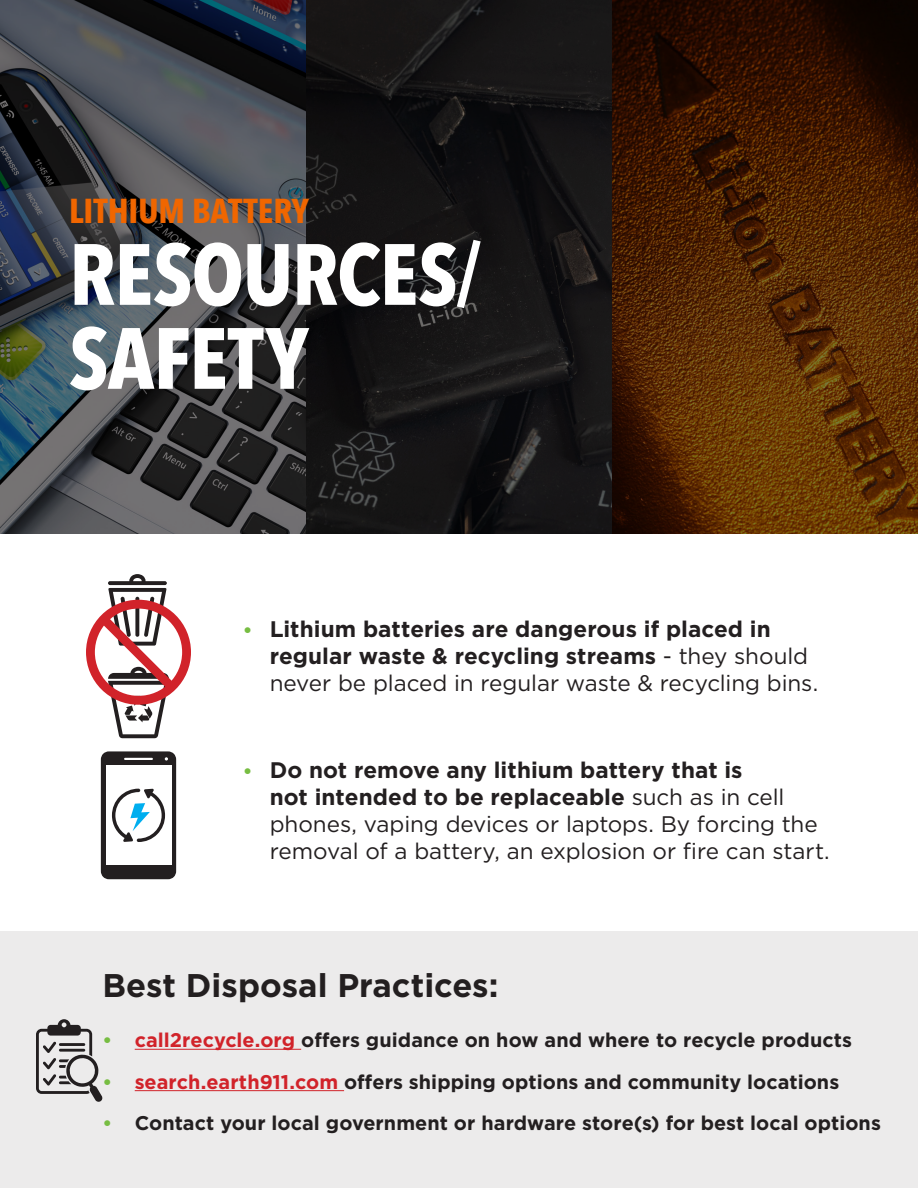
<style>
.page{position:relative;width:918px;height:1188px;background:#fff}
.page>*{position:absolute;margin:0;border:0;box-sizing:border-box;transform-origin:0 0}
.t1{font:700 85.8px/84px "Avenir Next Condensed";letter-spacing:-.01em;color:#fff}
.t2{font:700 34.5px "Avenir Next Condensed";color:#f06600}
.t3{font:700 32.7px "Gotham";color:#231f20}
.t4{font:22.5px/27px "Gotham";letter-spacing:-.005em;color:#231f20}
.t5{font:700 22.5px/27px "Gotham";color:#231f20}
.t6{font:700 19.8px "Gotham";letter-spacing:.005em;color:#231f20}
.s1{font-size:19.5px;color:#77bd42}
.s2{font-weight:400}
.s3{font-weight:700;font-size:19.5px;color:#77bd42}
.s4{font-weight:700}
.s5{color:#d1232a}
</style>
<div class="page">
<svg style="left:0;top:0;width:918px;height:533px;background:#342820"></svg>
<div style="left:86px;top:600px;width:105px;height:105px;border:9px solid #d1232a;border-radius:50%"></div>
<svg style="left:93px;top:574px;width:90px;height:164px"></svg>
<svg style="left:101px;top:751px;width:75px;height:128px"></svg>
<div style="left:0;top:932px;width:918px;height:256px;background:#ecebeb"></div>
<hr style="left:135px;top:1049px;width:166px;height:1px;background:#d1232a">
<hr style="left:135px;top:1090px;width:209px;height:1px;background:#d1232a">
<p class="t2" style="left:69px;top:189px;width:241px">LITHIUM BATTERY</p>
<p class="t1" style="left:69px;top:232px;width:414px">RESOURCES/<br>SAFETY</p>
<p class="t5" style="left:270px;top:615px;width:550px;text-indent:-27px"><span class="s1">•</span> Lithium batteries are dangerous if placed in regular waste &amp; recycling streams <span class="s2">- they should never be placed in regular waste &amp; recycling bins.</span></p>
<p class="t4" style="left:270px;top:756px;width:561px;text-indent:-27px"><span class="s3">•</span> <span class="s4">Do not remove any lithium battery that is<br>not intended to be replaceable</span> such as in cell phones, vaping devices or laptops. By forcing the removal of a battery, an explosion or fire can start.</p>
<p class="t3" style="left:102px;top:964px;width:398px">Best Disposal Practices:</p>
<p class="t6" style="left:102px;top:1027px;width:751px"><span class="s1">•</span> <span class="s5">call2recycle.org</span> offers guidance on how and where to recycle products</p>
<p class="t6" style="left:102px;top:1069px;width:738px"><span class="s1">•</span> <span class="s5">search.earth911.com</span> offers shipping options and community locations</p>
<p class="t6" style="left:102px;top:1110px;width:780px"><span class="s1">•</span> Contact your local government or hardware store(s) for best local options</p>
</div>
